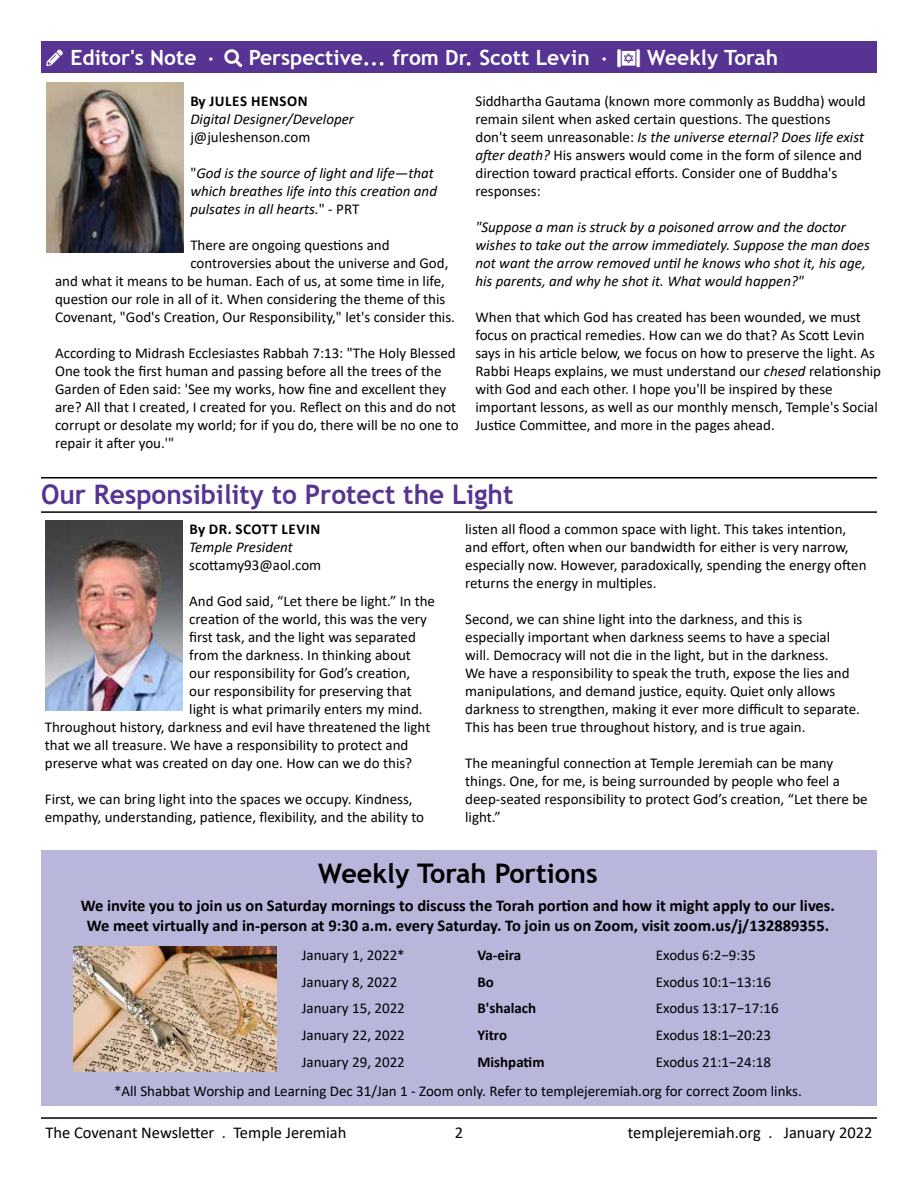
<style>
.page{position:relative;width:918px;height:1188px;background:#fff}
.page>*{position:absolute;margin:0;border:0;box-sizing:border-box;transform-origin:0 0}
.t1{font:700 27px "Trebuchet MS";color:#573393}
.t2{font:700 27px "Trebuchet MS";color:#000}
.t3{font:700 21px "Trebuchet MS";color:#fff}
.t4{font:700 16.5px/19.8px "Calibri";color:#000;text-align:center}
.t5{font:16.5px "Calibri";color:#000}
.t6{font:15px/18px "Calibri";color:#000}
.t7{font:italic 15px/18px "Calibri";color:#000}
.t8{font:700 15px "Calibri";color:#000}
.t9{font:700 15px "Calibri";letter-spacing:.04em;color:#000}
.s1{font-size:10.5px}
.s2{font-style:normal}
.s3{font-style:italic}
</style>
<div class="page">
<div style="left:41px;top:41px;width:836px;height:32px;background:#573393"></div>
<hr style="left:41px;top:1117px;width:836px;height:2px;background:#000">
<img style="left:46px;top:82px;width:138px;height:171px">
<hr style="left:41px;top:511px;width:836px;height:2px;background:#000">
<hr style="left:41px;top:477px;width:836px;height:1px;background:#000">
<img style="left:45px;top:521px;width:138px;height:190px">
<div style="left:41px;top:851px;width:835px;height:255px;background:#b4b2d9"></div>
<img style="left:74px;top:947px;width:202px;height:124px">
<h2 class="t3" style="left:71px;top:45px;width:145px">Editor's Note <span class="s1">•</span></h2>
<h2 class="t3" style="left:249px;top:45px;width:360px">Perspective... from Dr. Scott Levin <span class="s1">•</span></h2>
<h2 class="t3" style="left:647px;top:45px;width:133px">Weekly Torah</h2>
<p class="t9" style="left:190px;top:91px;width:119px">By JULES HENSON</p>
<p class="t7" style="left:190px;top:110px;width:165px">Digital Designer/Developer</p>
<p class="t6" style="left:190px;top:128px;width:122px">j@juleshenson.com</p>
<p class="t7" style="left:190px;top:164px;width:248px"><span class="s2">"</span>God is the source of light and life—that which breathes life into this creation and pulsates in all hearts.<span class="s2">" - PRT</span></p>
<p class="t6" style="left:190px;top:236px;width:201px">There are ongoing questions and</p>
<p class="t6" style="left:190px;top:254px;width:260px">controversies about the universe and God,</p>
<p class="t6" style="left:55px;top:272px;width:391px">and what it means to be human. Each of us, at some time in life,</p>
<p class="t6" style="left:55px;top:290px;width:392px">question our role in all of it. When considering the theme of this</p>
<p class="t6" style="left:55px;top:308px;width:401px">Covenant, "God's Creation, Our Responsibility," let's consider this.</p>
<p class="t6" style="left:55px;top:344px;width:405px">According to Midrash Ecclesiastes Rabbah 7:13: "The Holy Blessed One took the first human and passing before all the trees of the Garden of Eden said: 'See my works, how fine and excellent they are? All that I created, I created for you. Reflect on this and do not corrupt or desolate my world; for if you do, there will be no one to repair it after you.'"</p>
<p class="t6" style="left:475px;top:92px;width:392px">Siddhartha Gautama (known more commonly as Buddha) would remain silent when asked certain questions. The questions don't seem unreasonable: <span class="s3">Is the universe eternal? Does life exist after death?</span> His answers would come in the form of silence and direction toward practical efforts. Consider one of Buddha's responses:</p>
<p class="t7" style="left:475px;top:218px;width:396px">"Suppose a man is struck by a poisoned arrow and the doctor wishes to take out the arrow immediately. Suppose the man does not want the arrow removed until he knows who shot it, his age, his parents, and why he shot it. What would happen?"</p>
<p class="t6" style="left:475px;top:308px;width:407px">When that which God has created has been wounded, we must focus on practical remedies. How can we do that? As Scott Levin says in his article below, we focus on how to preserve the light. As Rabbi Heaps explains, we must understand our <span class="s3">chesed</span> relationship with God and each other. I hope you'll be inspired by these important lessons, as well as our monthly mensch, Temple's Social Justice Committee, and more in the pages ahead.</p>
<h1 class="t1" style="left:41px;top:478px;width:474px">Our Responsibility to Protect the Light</h1>
<p class="t9" style="left:190px;top:518px;width:132px">By DR. SCOTT LEVIN</p>
<p class="t7" style="left:189px;top:537px;width:105px">Temple President</p>
<p class="t6" style="left:189px;top:555px;width:134px">scottamy93@aol.com</p>
<p class="t6" style="left:189px;top:591px;width:247px">And God said, “Let there be light.” In the</p>
<p class="t6" style="left:189px;top:609px;width:239px">creation of the world, this was the very</p>
<p class="t6" style="left:189px;top:627px;width:228px">first task, and the light was separated</p>
<p class="t6" style="left:189px;top:645px;width:223px">from the darkness. In thinking about</p>
<p class="t6" style="left:189px;top:663px;width:223px">our responsibility for God’s creation,</p>
<p class="t6" style="left:189px;top:681px;width:224px">our responsibility for preserving that</p>
<p class="t6" style="left:189px;top:699px;width:235px">light is what primarily enters my mind.</p>
<p class="t6" style="left:45px;top:717px;width:387px">Throughout history, darkness and evil have threatened the light</p>
<p class="t6" style="left:45px;top:735px;width:365px">that we all treasure. We have a responsibility to protect and</p>
<p class="t6" style="left:45px;top:753px;width:369px">preserve what was created on day one. How can we do this?</p>
<p class="t6" style="left:45px;top:789px;width:381px">First, we can bring light into the spaces we occupy. Kindness, empathy, understanding, patience, flexibility, and the ability to</p>
<p class="t6" style="left:465px;top:519px;width:403px">listen all flood a common space with light. This takes intention, and effort, often when our bandwidth for either is very narrow, especially now. However, paradoxically, spending the energy often returns the energy in multiples.</p>
<p class="t6" style="left:465px;top:609px;width:396px">Second, we can shine light into the darkness, and this is especially important when darkness seems to have a special<br>will. Democracy will not die in the light, but in the darkness.<br>We have a responsibility to speak the truth, expose the lies and manipulations, and demand justice, equity. Quiet only allows darkness to strengthen, making it ever more difficult to separate.<br>This has been true throughout history, and is true again.</p>
<p class="t6" style="left:465px;top:753px;width:404px">The meaningful connection at Temple Jeremiah can be many things. One, for me, is being surrounded by people who feel a deep-seated responsibility to protect God’s creation, “Let there be light.”</p>
<h1 class="t2" style="left:318px;top:856px;width:281px">Weekly Torah Portions</h1>
<p class="t4" style="left:81px;top:895px;width:756px">We invite you to join us on Saturday mornings to discuss the Torah portion and how it might apply to our lives.<br>We meet virtually and in-person at 9:30 a.m. every Saturday. To join us on Zoom, visit zoom.us/j/132889355.</p>
<p class="t6" style="left:302px;top:945px;width:105px">January 1, 2022*</p>
<p class="t8" style="left:477px;top:944px;width:45px">Va-eira</p>
<p class="t6" style="left:656px;top:945px;width:101px">Exodus 6:2−9:35</p>
<p class="t6" style="left:302px;top:972px;width:97px">January 8, 2022</p>
<p class="t8" style="left:477px;top:971px;width:18px">Bo</p>
<p class="t6" style="left:656px;top:972px;width:117px">Exodus 10:1−13:16</p>
<p class="t6" style="left:302px;top:999px;width:105px">January 15, 2022</p>
<p class="t8" style="left:477px;top:998px;width:60px">B'shalach</p>
<p class="t6" style="left:656px;top:999px;width:124px">Exodus 13:17−17:16</p>
<p class="t6" style="left:302px;top:1026px;width:105px">January 22, 2022</p>
<p class="t8" style="left:477px;top:1024px;width:31px">Yitro</p>
<p class="t6" style="left:656px;top:1026px;width:117px">Exodus 18:1–20:23</p>
<p class="t6" style="left:302px;top:1052px;width:105px">January 29, 2022</p>
<p class="t8" style="left:477px;top:1051px;width:69px">Mishpatim</p>
<p class="t6" style="left:656px;top:1052px;width:117px">Exodus 21:1−24:18</p>
<p class="t6" style="left:114px;top:1082px;width:689px">*All Shabbat Worship and Learning Dec 31/Jan 1 - Zoom only. Refer to templejeremiah.org for correct Zoom links.</p>
<p class="t5" style="left:45px;top:1121px;width:303px">The Covenant Newsletter . Temple Jeremiah</p>
<p class="t5" style="left:455px;top:1121px;width:10px">2</p>
<p class="t5" style="left:628px;top:1121px;width:246px">templejeremiah.org . January 2022</p>
</div>
